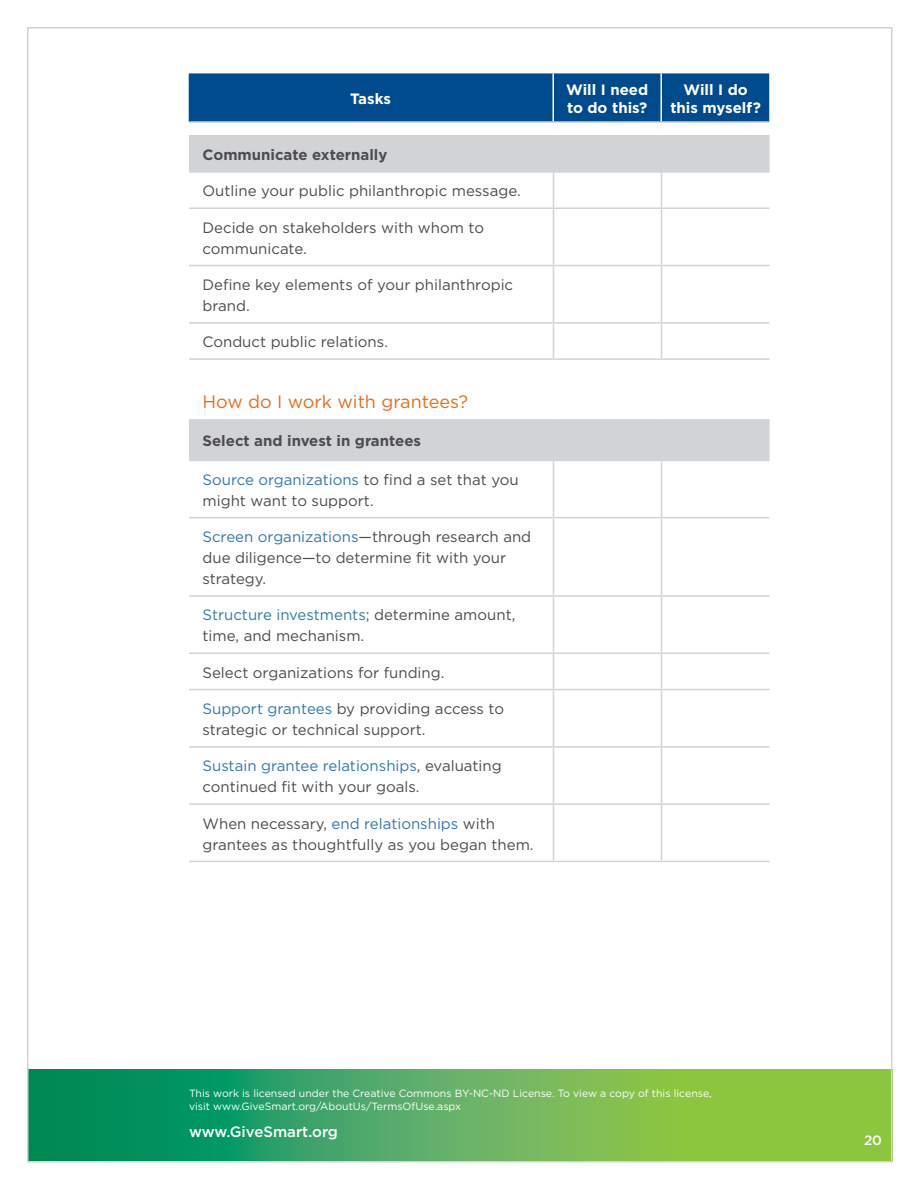
<style>
.page{position:relative;width:918px;height:1188px;background:#fff}
.page>*{position:absolute;margin:0;border:0;box-sizing:border-box;transform-origin:0 0}
.t1{font:18px "Gotham";color:#e86d1f}
.t2{font:15px/21px "Gotham";color:#4d4d4f}
.t3{font:700 15px "Gotham";color:#4d4d4f}
.t4{font:700 15px/18px "Gotham";color:#fff}
.t5{font:500 15px "Gotham";color:#fff}
.t6{font:500 13.5px "Gotham";color:#fff}
.t7{font:10.5px/12.6px "Gotham";color:#fff}
.s1{color:#347aa9}
</style>
<div class="page">
<svg style="left:30px;top:1070px;width:859px;height:89px;background:#54ae57"></svg>
<svg style="left:189px;top:136px;width:581px;height:324px"></svg>
<hr style="left:189px;top:135px;width:365px;height:1px;background:#d1d3d4">
<hr style="left:554px;top:135px;width:108px;height:1px;background:#d1d3d4">
<hr style="left:553px;top:136px;width:1px;height:35px;background:#d1d3d4">
<hr style="left:662px;top:135px;width:108px;height:1px;background:#d1d3d4">
<hr style="left:661px;top:136px;width:1px;height:35px;background:#d1d3d4">
<hr style="left:189px;top:171px;width:365px;height:2px;background:#d1d3d4">
<hr style="left:554px;top:171px;width:108px;height:2px;background:#d1d3d4">
<hr style="left:553px;top:173px;width:1px;height:34px;background:#d1d3d4">
<hr style="left:662px;top:171px;width:108px;height:2px;background:#d1d3d4">
<hr style="left:661px;top:173px;width:1px;height:34px;background:#d1d3d4">
<hr style="left:189px;top:207px;width:365px;height:2px;background:#d1d3d4">
<hr style="left:554px;top:207px;width:108px;height:2px;background:#d1d3d4">
<hr style="left:553px;top:209px;width:1px;height:56px;background:#d1d3d4">
<hr style="left:662px;top:207px;width:108px;height:2px;background:#d1d3d4">
<hr style="left:661px;top:209px;width:1px;height:56px;background:#d1d3d4">
<hr style="left:189px;top:265px;width:365px;height:1px;background:#d1d3d4">
<hr style="left:554px;top:265px;width:108px;height:1px;background:#d1d3d4">
<hr style="left:553px;top:266px;width:1px;height:56px;background:#d1d3d4">
<hr style="left:662px;top:265px;width:108px;height:1px;background:#d1d3d4">
<hr style="left:661px;top:266px;width:1px;height:56px;background:#d1d3d4">
<hr style="left:189px;top:322px;width:365px;height:2px;background:#d1d3d4">
<hr style="left:554px;top:322px;width:108px;height:2px;background:#d1d3d4">
<hr style="left:553px;top:324px;width:1px;height:34px;background:#d1d3d4">
<hr style="left:662px;top:322px;width:108px;height:2px;background:#d1d3d4">
<hr style="left:661px;top:324px;width:1px;height:34px;background:#d1d3d4">
<hr style="left:189px;top:358px;width:365px;height:2px;background:#d1d3d4">
<hr style="left:554px;top:358px;width:108px;height:2px;background:#d1d3d4">
<hr style="left:662px;top:358px;width:108px;height:2px;background:#d1d3d4">
<hr style="left:189px;top:419px;width:365px;height:2px;background:#d1d3d4">
<hr style="left:554px;top:419px;width:108px;height:2px;background:#d1d3d4">
<hr style="left:553px;top:421px;width:1px;height:39px;background:#d1d3d4">
<hr style="left:662px;top:419px;width:108px;height:2px;background:#d1d3d4">
<hr style="left:661px;top:421px;width:1px;height:39px;background:#d1d3d4">
<hr style="left:189px;top:460px;width:365px;height:1px;background:#d1d3d4">
<hr style="left:554px;top:460px;width:108px;height:1px;background:#d1d3d4">
<hr style="left:553px;top:461px;width:1px;height:56px;background:#d1d3d4">
<hr style="left:662px;top:460px;width:108px;height:1px;background:#d1d3d4">
<hr style="left:661px;top:461px;width:1px;height:56px;background:#d1d3d4">
<hr style="left:189px;top:517px;width:365px;height:1px;background:#d1d3d4">
<hr style="left:554px;top:517px;width:108px;height:1px;background:#d1d3d4">
<hr style="left:553px;top:518px;width:1px;height:77px;background:#d1d3d4">
<hr style="left:662px;top:517px;width:108px;height:1px;background:#d1d3d4">
<hr style="left:661px;top:518px;width:1px;height:77px;background:#d1d3d4">
<hr style="left:189px;top:595px;width:365px;height:2px;background:#d1d3d4">
<hr style="left:554px;top:595px;width:108px;height:2px;background:#d1d3d4">
<hr style="left:553px;top:597px;width:1px;height:56px;background:#d1d3d4">
<hr style="left:662px;top:595px;width:108px;height:2px;background:#d1d3d4">
<hr style="left:661px;top:597px;width:1px;height:56px;background:#d1d3d4">
<hr style="left:189px;top:653px;width:365px;height:1px;background:#d1d3d4">
<hr style="left:554px;top:653px;width:108px;height:1px;background:#d1d3d4">
<hr style="left:553px;top:654px;width:1px;height:35px;background:#d1d3d4">
<hr style="left:662px;top:653px;width:108px;height:1px;background:#d1d3d4">
<hr style="left:661px;top:654px;width:1px;height:35px;background:#d1d3d4">
<hr style="left:189px;top:689px;width:365px;height:1px;background:#d1d3d4">
<hr style="left:554px;top:689px;width:108px;height:1px;background:#d1d3d4">
<hr style="left:553px;top:690px;width:1px;height:56px;background:#d1d3d4">
<hr style="left:662px;top:689px;width:108px;height:1px;background:#d1d3d4">
<hr style="left:661px;top:690px;width:1px;height:56px;background:#d1d3d4">
<hr style="left:189px;top:746px;width:365px;height:2px;background:#d1d3d4">
<hr style="left:554px;top:746px;width:108px;height:2px;background:#d1d3d4">
<hr style="left:553px;top:748px;width:1px;height:55px;background:#d1d3d4">
<hr style="left:662px;top:746px;width:108px;height:2px;background:#d1d3d4">
<hr style="left:661px;top:748px;width:1px;height:55px;background:#d1d3d4">
<hr style="left:189px;top:803px;width:365px;height:2px;background:#d1d3d4">
<hr style="left:554px;top:803px;width:108px;height:2px;background:#d1d3d4">
<hr style="left:553px;top:805px;width:1px;height:56px;background:#d1d3d4">
<hr style="left:662px;top:803px;width:108px;height:2px;background:#d1d3d4">
<hr style="left:661px;top:805px;width:1px;height:56px;background:#d1d3d4">
<hr style="left:189px;top:861px;width:365px;height:1px;background:#d1d3d4">
<hr style="left:554px;top:861px;width:108px;height:1px;background:#d1d3d4">
<hr style="left:662px;top:861px;width:108px;height:1px;background:#d1d3d4">
<div style="left:189px;top:73px;width:580px;height:48px;background:#004b8d"></div>
<hr style="left:189px;top:121px;width:364px;height:2px;background:#d1d3d4">
<hr style="left:553px;top:121px;width:108px;height:2px;background:#d1d3d4">
<hr style="left:661px;top:121px;width:108px;height:2px;background:#d1d3d4">
<hr style="left:552px;top:73px;width:2px;height:48px;background:#fff">
<hr style="left:660px;top:73px;width:2px;height:48px;background:#fff">
<p class="t4" style="left:350px;top:89px;width:42px">Tasks</p>
<p class="t4" style="left:566px;top:80px;width:84px">Will I need to do this?</p>
<p class="t4" style="left:670px;top:80px;width:92px;text-align:center">Will I do this myself?</p>
<p class="t3" style="left:202px;top:146px;width:186px">Communicate externally</p>
<p class="t2" style="left:202px;top:180px;width:320px">Outline your public philanthropic message.</p>
<p class="t2" style="left:202px;top:217px;width:283px">Decide on stakeholders with whom to communicate.</p>
<p class="t2" style="left:202px;top:274px;width:312px">Define key elements of your philanthropic brand.</p>
<p class="t2" style="left:202px;top:331px;width:187px">Conduct public relations.</p>
<p class="t1" style="left:202px;top:392px;width:267px">How do I work with grantees?</p>
<p class="t3" style="left:202px;top:432px;width:220px">Select and invest in grantees</p>
<p class="t2" style="left:202px;top:469px;width:318px"><span class="s1">Source organizations</span> to find a set that you might want to support.</p>
<p class="t2" style="left:202px;top:526px;width:330px"><span class="s1">Screen organizations</span>—through research and due diligence—to determine fit with your strategy.</p>
<p class="t2" style="left:202px;top:604px;width:314px"><span class="s1">Structure investments</span>; determine amount, time, and mechanism.</p>
<p class="t2" style="left:202px;top:662px;width:243px">Select organizations for funding.</p>
<p class="t2" style="left:202px;top:698px;width:303px"><span class="s1">Support grantees</span> by providing access to strategic or technical support.</p>
<p class="t2" style="left:202px;top:755px;width:301px"><span class="s1">Sustain grantee relationships</span>, evaluating continued fit with your goals.</p>
<p class="t2" style="left:202px;top:813px;width:333px">When necessary, <span class="s1">end relationships</span> with grantees as thoughtfully as you began them.</p>
<p class="t7" style="left:189px;top:1087px;width:524px">This work is licensed under the Creative Commons BY-NC-ND License. To view a copy of this license, visit www.GiveSmart.org/AboutUs/TermsOfUse.aspx</p>
<p class="t5" style="left:189px;top:1123px;width:151px">www.GiveSmart.org</p>
<p class="t6" style="left:864px;top:1133px;width:20px">20</p>
</div>
